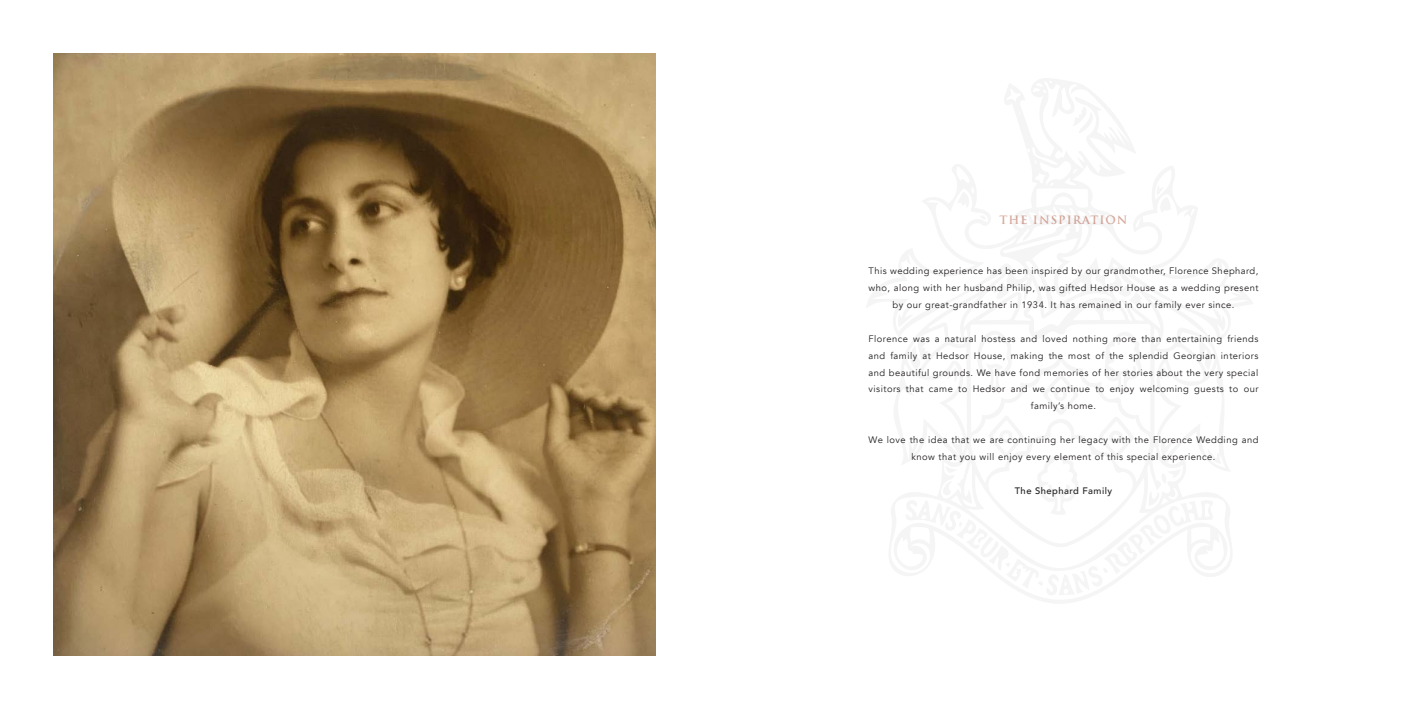
<style>
.page{position:relative;width:1418px;height:709px;background:#fff}
.page>*{position:absolute;margin:0;border:0;box-sizing:border-box;transform-origin:0 0}
.t1{font:700 11.25px "Trajan Pro";letter-spacing:.09em;color:#d8a89b}
.t2{font:9.38px/16.9px "Avenir";letter-spacing:.05em;color:#231f20;text-align:center}
.t3{font:500 9.38px "Avenir";letter-spacing:.05em;color:#231f20}
</style>
<div class="page">
<img style="left:53px;top:53px;width:603px;height:603px">
<p class="t1" style="left:999px;top:213px;width:129px">THE INSPIRATION</p>
<p class="t2" style="left:868px;top:263px;width:391px">This wedding experience has been inspired by our grandmother, Florence Shephard, who, along with her husband Philip, was gifted Hedsor House as a wedding present by our great-grandfather in 1934. It has remained in our family ever since.</p>
<p class="t2" style="left:868px;top:331px;width:391px">Florence was a natural hostess and loved nothing more than entertaining friends and family at Hedsor House, making the most of the splendid Georgian interiors and beautiful grounds. We have fond memories of her stories about the very special visitors that came to Hedsor and we continue to enjoy welcoming guests to our family’s home.</p>
<p class="t2" style="left:868px;top:432px;width:391px">We love the idea that we are continuing her legacy with the Florence Wedding and know that you will enjoy every element of this special experience.</p>
<p class="t3" style="left:1014px;top:486px;width:99px">The Shephard Family</p>
</div>
